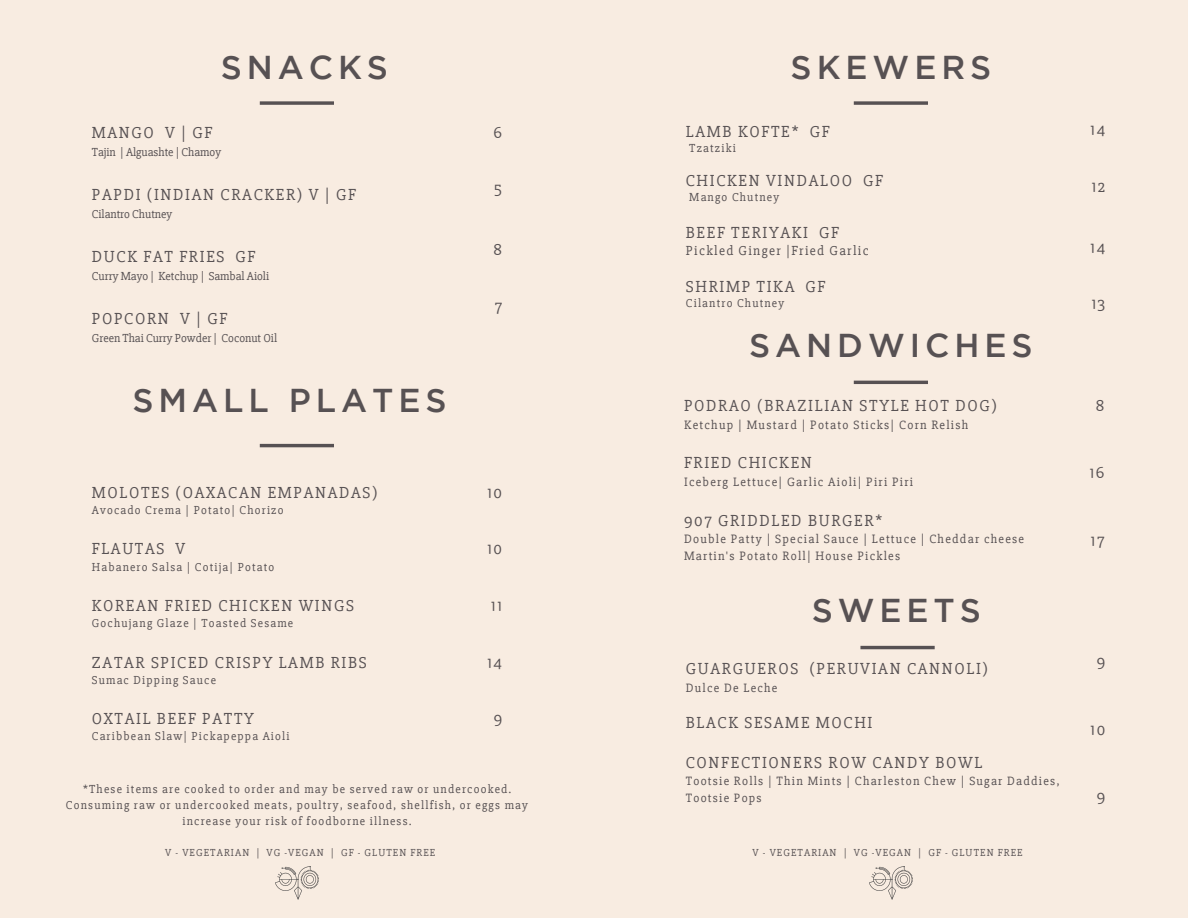
<style>
.page{position:relative;width:1188px;height:918px;background:#f8ece1}
.page>*{position:absolute;margin:0;border:0;box-sizing:border-box;transform-origin:0 0}
.t1{font:500 33px "Gotham";letter-spacing:.15em;color:#575153}
.t2{font:16.5px "Slabo 27 px";letter-spacing:.1em;color:#575153}
.t3{font:13.5px "Slabo 27 px";letter-spacing:.1em;color:#575153}
.t4{font:12.6px "Slabo 27 px";letter-spacing:.1em;color:#575153}
.t5{font:12.45px/16.5px "Slabo 27 px";letter-spacing:.1em;color:#575153}
.t6{font:12px/16px "Slabo 27 px";letter-spacing:.1em;color:#575153;text-align:center}
.t7{font:12px "Slabo 27 px";color:#575153}
.t8{font:10.5px "Slabo 27 px";letter-spacing:.1em;color:#575153}
</style>
<div class="page">
<svg style="left:260px;top:101px;width:74px;height:4px"></svg>
<svg style="left:854px;top:101px;width:74px;height:4px"></svg>
<svg style="left:260px;top:444px;width:74px;height:3px"></svg>
<svg style="left:854px;top:381px;width:74px;height:3px"></svg>
<img style="left:275px;top:867px;width:44px;height:32px">
<img style="left:869px;top:867px;width:44px;height:32px">
<svg style="left:860px;top:646px;width:75px;height:3px"></svg>
<p class="t1" style="left:221px;top:55px;width:169px">SNACKS</p>
<p class="t1" style="left:791px;top:55px;width:202px">SKEWERS</p>
<p class="t2" style="left:92px;top:122px;width:122px">MANGO V | GF</p>
<p class="t7" style="left:92px;top:144px;width:131px">Tajin | Alguashte | Chamoy</p>
<p class="t2" style="left:92px;top:184px;width:266px">PAPDI (INDIAN CRACKER) V | GF</p>
<p class="t7" style="left:92px;top:206px;width:82px">Cilantro Chutney</p>
<p class="t2" style="left:92px;top:246px;width:165px">DUCK FAT FRIES GF</p>
<p class="t7" style="left:92px;top:268px;width:179px">Curry Mayo | Ketchup | Sambal Aioli</p>
<p class="t2" style="left:92px;top:308px;width:137px">POPCORN V | GF</p>
<p class="t7" style="left:92px;top:330px;width:187px">Green Thai Curry Powder | Coconut Oil</p>
<p class="t1" style="left:133px;top:388px;width:316px">SMALL PLATES</p>
<p class="t2" style="left:92px;top:482px;width:287px">MOLOTES (OAXACAN EMPANADAS)</p>
<p class="t6" style="left:92px;top:502px;width:193px">Avocado Crema | Potato| Chorizo</p>
<p class="t2" style="left:92px;top:539px;width:95px">FLAUTAS V</p>
<p class="t6" style="left:92px;top:559px;width:184px">Habanero Salsa | Cotija| Potato</p>
<p class="t2" style="left:92px;top:596px;width:264px">KOREAN FRIED CHICKEN WINGS</p>
<p class="t6" style="left:92px;top:615px;width:203px">Gochujang Glaze | Toasted Sesame</p>
<p class="t2" style="left:92px;top:652px;width:276px">ZATAR SPICED CRISPY LAMB RIBS</p>
<p class="t6" style="left:92px;top:672px;width:126px">Sumac Dipping Sauce</p>
<p class="t2" style="left:92px;top:709px;width:164px">OXTAIL BEEF PATTY</p>
<p class="t6" style="left:92px;top:729px;width:199px">Caribbean Slaw| Pickapeppa Aioli</p>
<p class="t2" style="left:494px;top:122px;width:10px">6</p>
<p class="t2" style="left:494px;top:179px;width:9px">5</p>
<p class="t2" style="left:494px;top:240px;width:10px">8</p>
<p class="t2" style="left:495px;top:296px;width:9px">7</p>
<p class="t2" style="left:487px;top:482px;width:17px">10</p>
<p class="t2" style="left:487px;top:539px;width:17px">10</p>
<p class="t2" style="left:491px;top:596px;width:13px">11</p>
<p class="t2" style="left:487px;top:652px;width:17px">14</p>
<p class="t2" style="left:494px;top:709px;width:10px">9</p>
<p class="t6" style="left:66px;top:781px;width:463px">*These items are cooked to order and may be served raw or undercooked.<br>Consuming raw or undercooked meats, poultry, seafood, shellfish, or eggs may increase your risk of foodborne illness.</p>
<p class="t2" style="left:686px;top:122px;width:145px">LAMB KOFTE* GF</p>
<p class="t6" style="left:689px;top:140px;width:48px">Tzatziki</p>
<p class="t2" style="left:686px;top:171px;width:199px">CHICKEN VINDALOO GF</p>
<p class="t6" style="left:689px;top:189px;width:91px">Mango Chutney</p>
<p class="t2" style="left:686px;top:223px;width:155px">BEEF TERIYAKI GF</p>
<p class="t3" style="left:686px;top:243px;width:184px">Pickled Ginger |Fried Garlic</p>
<p class="t2" style="left:686px;top:277px;width:141px">SHRIMP TIKA GF</p>
<p class="t6" style="left:686px;top:295px;width:100px">Cilantro Chutney</p>
<p class="t1" style="left:749px;top:333px;width:285px">SANDWICHES</p>
<p class="t2" style="left:684px;top:396px;width:315px">PODRAO (BRAZILIAN STYLE HOT DOG)</p>
<p class="t4" style="left:684px;top:417px;width:286px">Ketchup | Mustard | Potato Sticks| Corn Relish</p>
<p class="t2" style="left:684px;top:453px;width:129px">FRIED CHICKEN</p>
<p class="t4" style="left:684px;top:474px;width:230px">Iceberg Lettuce| Garlic Aioli| Piri Piri</p>
<p class="t2" style="left:684px;top:510px;width:200px">907 GRIDDLED BURGER*</p>
<p class="t4" style="left:684px;top:532px;width:342px">Double Patty | Special Sauce | Lettuce | Cheddar cheese</p>
<p class="t4" style="left:684px;top:548px;width:218px">Martin's Potato Roll| House Pickles</p>
<p class="t1" style="left:812px;top:598px;width:171px">SWEETS</p>
<p class="t2" style="left:686px;top:659px;width:304px">GUARGUEROS (PERUVIAN CANNOLI)</p>
<p class="t5" style="left:686px;top:680px;width:93px">Dulce De Leche</p>
<p class="t2" style="left:686px;top:713px;width:188px">BLACK SESAME MOCHI</p>
<p class="t2" style="left:686px;top:752px;width:298px">CONFECTIONERS ROW CANDY BOWL</p>
<p class="t5" style="left:686px;top:773px;width:375px">Tootsie Rolls | Thin Mints | Charleston Chew | Sugar Daddies,<br>Tootsie Pops</p>
<p class="t8" style="left:165px;top:846px;width:271px">V - VEGETARIAN | VG -VEGAN | GF - GLUTEN FREE</p>
<p class="t8" style="left:753px;top:846px;width:271px">V - VEGETARIAN | VG -VEGAN | GF - GLUTEN FREE</p>
<p class="t2" style="left:1090px;top:120px;width:17px">14</p>
<p class="t2" style="left:1091px;top:177px;width:15px">12</p>
<p class="t2" style="left:1090px;top:237px;width:17px">14</p>
<p class="t2" style="left:1091px;top:294px;width:15px">13</p>
<p class="t2" style="left:1096px;top:396px;width:10px">8</p>
<p class="t2" style="left:1089px;top:463px;width:17px">16</p>
<p class="t2" style="left:1091px;top:531px;width:15px">17</p>
<p class="t2" style="left:1097px;top:652px;width:10px">9</p>
<p class="t2" style="left:1090px;top:719px;width:17px">10</p>
<p class="t2" style="left:1097px;top:787px;width:10px">9</p>
</div>
